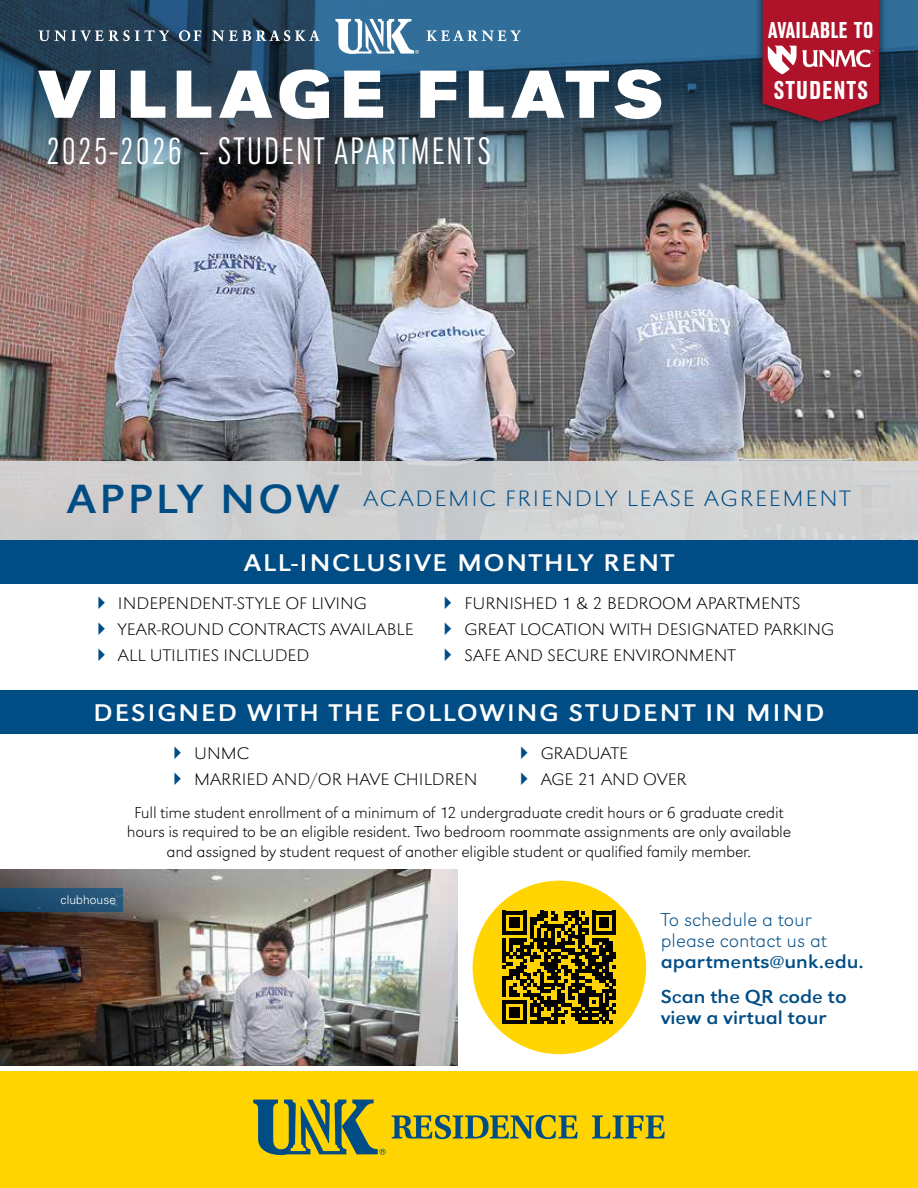
<style>
.page{position:relative;width:918px;height:1188px;background:#fff}
.page>*{position:absolute;margin:0;border:0;box-sizing:border-box;transform-origin:0 0}
.t1{font:70.65px "URW Grotesk TOT Bol Ext Wid";letter-spacing:.08em;color:#fff}
.t2{font:42.45px "URW Grotesk TOT Reg Ext Wid";letter-spacing:.08em;color:#004d86}
.t3{font:39.9px "URW Grotesk TOT Lig Con";letter-spacing:.05em;color:#fff}
.t4{font:27px "URW Grotesk TOT Bol Con";letter-spacing:.04em;color:#fff}
.t5{font:25.05px "URW Grotesk TOT Reg Ext Wid";letter-spacing:.08em;color:#fff}
.t6{font:24px "URW Grotesk TOT Bol Con";letter-spacing:.02em;color:#fff}
.t7{font:23.25px "URW Grotesk TOT Ext Lig Ext Wid";letter-spacing:.08em;color:#004d86}
.t8{font:19.5px/34.5px "URW Grotesk TOT Reg Ext Wid";color:#004d86}
.t9{font:19.5px/21px "URW Grotesk TOT Ext Lig Ext Wid";color:#004d86}
.t10{font:17.4px/26px "URW Grotesk TOT Ext Lig Ext Wid";color:#000}
.t11{font:16.5px/19.5px "URW Grotesk TOT Ext Lig Ext Wid";letter-spacing:-.02em;color:#000;text-align:center}
.t12{font:300 12px "Univers LT Std";letter-spacing:.01em;color:#fff}
</style>
<div class="page">
<img style="left:0;top:207px;width:918px;height:254px">
<img style="left:0;top:0;width:918px;height:207px">
<div style="left:0;top:461px;width:918px;height:79px;background:#d0d0d0"></div>
<svg style="left:39px;top:30px;width:130px;height:11px"></svg>
<svg style="left:179px;top:30px;width:22px;height:11px"></svg>
<svg style="left:212px;top:30px;width:108px;height:11px"></svg>
<svg style="left:427px;top:30px;width:94px;height:11px"></svg>
<svg style="left:335px;top:19px;width:84px;height:35px"></svg>
<div style="left:0;top:540px;width:918px;height:43px;background:#004d86"></div>
<img style="left:0;top:869px;width:458px;height:196px">
<div style="left:0;top:888px;width:123px;height:23px;background:#1f4f73"></div>
<div style="left:0;top:690px;width:918px;height:43px;background:#004d86"></div>
<div style="left:754px;top:0;width:134px;height:129px;background:#000;opacity:.75"></div>
<svg style="left:763px;top:0;width:116px;height:122px"></svg>
<div style="left:0;top:1071px;width:918px;height:117px;background:#ffd401"></div>
<svg style="left:253px;top:1100px;width:133px;height:55px"></svg>
<svg style="left:392px;top:1115px;width:186px;height:24px"></svg>
<svg style="left:592px;top:1115px;width:73px;height:23px"></svg>
<div style="left:473px;top:881px;width:173px;height:173px;background:#ffd401;border-radius:50%"></div>
<svg style="left:503px;top:911px;width:113px;height:113px"></svg>
<h1 class="t1" style="left:39px;top:51px;width:627px">VILLAGE FLATS</h1>
<h3 class="t3" style="left:46px;top:130px;width:446px">2025-2026 - STUDENT APARTMENTS</h3>
<h3 class="t6" style="left:769px;top:17px;width:106px">AVAILABLE TO</h3>
<h3 class="t4" style="left:774px;top:75px;width:96px">STUDENTS</h3>
<h2 class="t2" style="left:67px;top:474px;width:274px">APPLY NOW</h2>
<h3 class="t7" style="left:364px;top:485px;width:489px">ACADEMIC FRIENDLY LEASE AGREEMENT</h3>
<h3 class="t5" style="left:244px;top:548px;width:431px">ALL-INCLUSIVE MONTHLY RENT</h3>
<p class="t10" style="left:465px;top:590px;width:371px">FURNISHED 1 &amp; 2 BEDROOM APARTMENTS<br>GREAT LOCATION WITH DESIGNATED PARKING<br>SAFE AND SECURE ENVIRONMENT</p>
<p class="t10" style="left:118px;top:590px;width:297px">INDEPENDENT-STYLE OF LIVING<br>YEAR-ROUND CONTRACTS AVAILABLE<br>ALL UTILITIES INCLUDED</p>
<h3 class="t5" style="left:94px;top:698px;width:732px">DESIGNED WITH THE FOLLOWING STUDENT IN MIND</h3>
<p class="t10" style="left:194px;top:740px;width:285px">UNMC<br>MARRIED AND/OR HAVE CHILDREN</p>
<p class="t10" style="left:541px;top:740px;width:148px">GRADUATE<br>AGE 21 AND OVER</p>
<p class="t11" style="left:127px;top:803px;width:666px">Full time student enrollment of a minimum of 12 undergraduate credit hours or 6 graduate credit hours is required to be an eligible resident. Two bedroom roommate assignments are only available and assigned by student request of another eligible student or qualified family member.</p>
<p class="t12" style="left:61px;top:892px;width:57px">clubhouse</p>
<p class="t9" style="left:661px;top:909px;width:168px">To schedule a tour please contact us at</p>
<p class="t8" style="left:661px;top:945px;width:205px">apartments@unk.edu.<br>Scan the QR code to</p>
<p class="t8" style="left:661px;top:1000px;width:167px">view a virtual tour</p>
</div>
